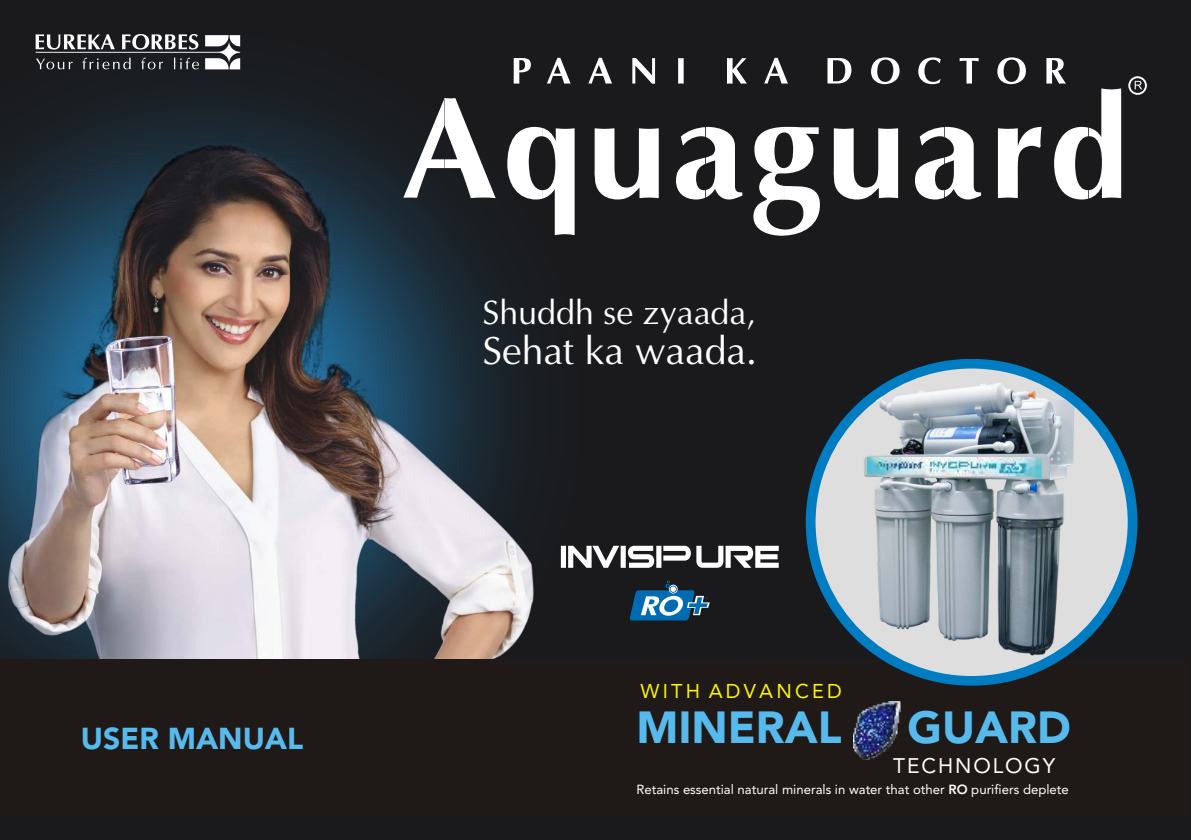
<style>
.page{position:relative;width:1191px;height:840px;background:#fff}
.page>*{position:absolute;margin:0;border:0;box-sizing:border-box;transform-origin:0 0}
.t1{font:500 44.6px "Avenir LT Std";color:#57baed}
.t2{font:39.2px "Ottawa";color:#fff}
.t3{font:34px "Ottawa";color:#fff}
.t4{font:500 30px "Avenir LT Std";color:#57baed}
.t5{font:21px "Avenir LT Std";letter-spacing:.09em;color:#fff}
.t6{font:19.8px "Avenir LT Std";letter-spacing:.165em;color:#fff500}
.t7{font:13.2px "Avenir LT Std";color:#fff}
.s1{font-weight:700}
</style>
<div class="page">
<div style="left:0;top:0;width:1190px;height:839px;background:#1a1a1c"></div>
<img style="left:0;top:34px;width:607px;height:625px">
<img style="left:9px;top:136px;width:524px;height:523px">
<div style="left:0;top:659px;width:1189px;height:158px;background:#1f1a17"></div>
<div style="left:805px;top:358px;width:332px;height:327px;background:#007dc2;border-radius:50%"></div>
<div style="left:815px;top:368px;width:312px;height:307px;background:#dedede;border-radius:50%"></div>
<img style="left:863px;top:382px;width:211px;height:273px">
<img style="left:867px;top:457px;width:175px;height:20px">
<svg style="left:36px;top:34px;width:204px;height:35px"></svg>
<svg style="left:1128px;top:76px;width:18px;height:19px"></svg>
<svg style="left:403px;top:88px;width:718px;height:147px"></svg>
<svg style="left:514px;top:57px;width:552px;height:27px"></svg>
<svg style="left:561px;top:545px;width:217px;height:22px"></svg>
<svg style="left:629px;top:580px;width:81px;height:40px"></svg>
<img style="left:853px;top:701px;width:48px;height:58px">
<h3 class="t4" style="left:81px;top:726px;width:224px">USER MANUAL</h3>
<h3 class="t3" style="left:482px;top:292px;width:275px">Shuddh se zyaada,</h3>
<h2 class="t2" style="left:482px;top:327px;width:276px">Sehat ka waada.</h2>
<h3 class="t6" style="left:640px;top:682px;width:203px">WITH ADVANCED</h3>
<h1 class="t1" style="left:636px;top:708px;width:207px">MINERAL</h1>
<h1 class="t1" style="left:907px;top:708px;width:165px">GUARD</h1>
<h3 class="t5" style="left:893px;top:756px;width:163px">TECHNOLOGY</h3>
<p class="t7" style="left:636px;top:783px;width:434px">Retains essential natural minerals in water that other <span class="s1">RO</span> purifiers deplete</p>
</div>
